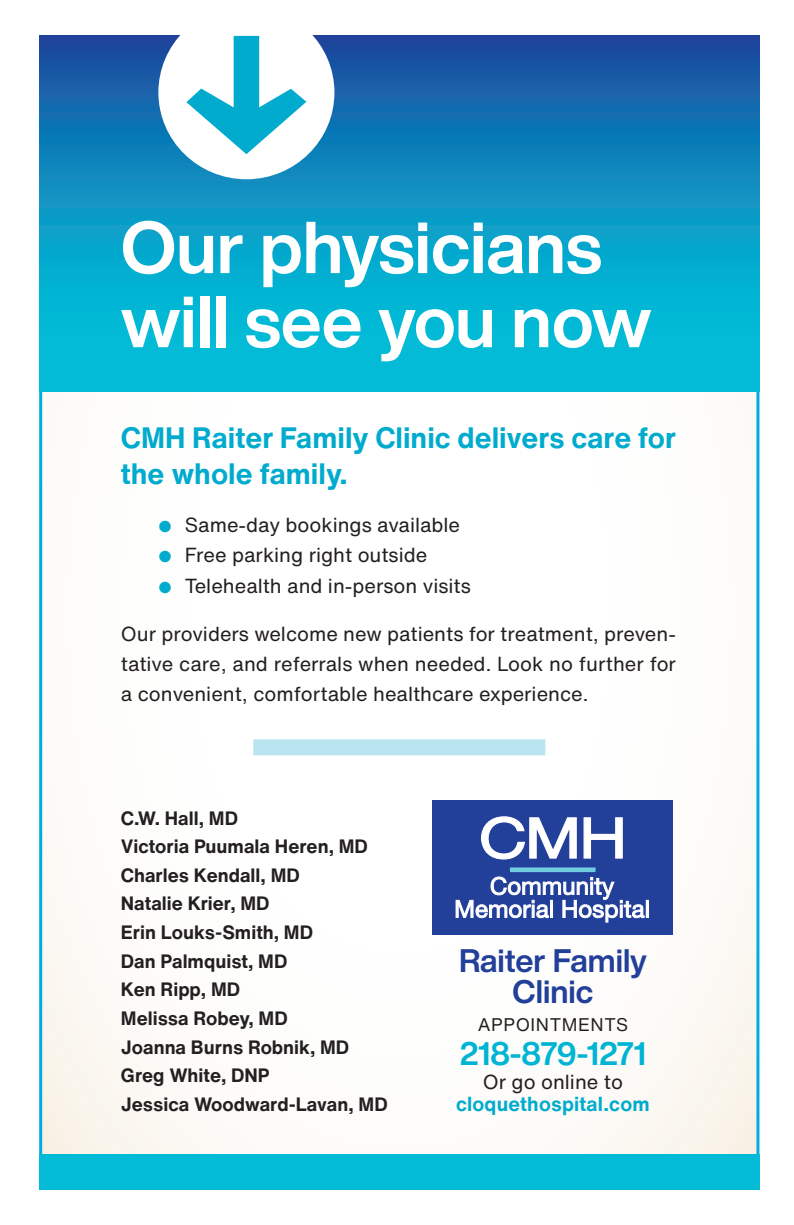
<style>
.page{position:relative;width:794px;height:1225px;background:#fff}
.page>*{position:absolute;margin:0;border:0;box-sizing:border-box;transform-origin:0 0}
.t1{font:700 72px/74px "Helvetica Now Display";color:#fff}
.t2{font:700 32px/30.6px "Helvetica Now Display";color:#223f99;text-align:center}
.t3{font:700 32px "Helvetica Now Display";letter-spacing:-.01em;color:#00b4d3}
.t4{font:700 29px/36px "Helvetica Now Text";color:#00abcd}
.t5{font:20px/30px "Helvetica Now Text";color:#231f20;text-align:justify}
.t6{font:700 20px/22px "Helvetica Now Text";letter-spacing:.01em;color:#00abcd;text-align:center}
.t7{font:700 19px/28.6px "Helvetica Now Text";color:#231f20}
.t8{font:18px "Helvetica Now Text";color:#231f20}
.s1{color:#00abcd}
.s2{font-weight:400;color:#231f20}
</style>
<div class="page">
<svg style="left:39px;top:36px;width:720px;height:356px;background:#0a95c4"></svg>
<div style="left:39px;top:1154px;width:720px;height:35px;background:#03bbd7"></div>
<div style="left:432px;top:800px;width:240px;height:134px;background:#223f99"></div>
<svg style="left:480px;top:816px;width:97px;height:44px"></svg>
<svg style="left:583px;top:817px;width:40px;height:42px"></svg>
<svg style="left:455px;top:876px;width:193px;height:46px"></svg>
<div style="left:510px;top:867px;width:85px;height:5px;background:#71cee1"></div>
<svg style="left:158px;top:36px;width:176px;height:143px"></svg>
<div style="left:253px;top:739px;width:292px;height:16px;background:#bae4ef"></div>
<p class="t1" style="left:121px;top:210px;width:532px">Our physicians will see you now</p>
<p class="t4" style="left:121px;top:419px;width:556px">CMH Raiter Family Clinic delivers care for the whole family.</p>
<p class="t5" style="left:159px;top:510px;width:303px"><span class="s1">●</span> same-day bookings available</p>
<p class="t5" style="left:159px;top:540px;width:270px"><span class="s1">●</span> Free parking right outside</p>
<p class="t5" style="left:159px;top:570px;width:313px"><span class="s1">●</span> telehealth and in-person visits</p>
<p class="t5" style="left:121px;top:618px;width:556px">our providers welcome new patients for treatment, preven&shy;tative care, and referrals when needed. Look no further for a convenient, comfortable healthcare experience.</p>
<p class="t7" style="left:121px;top:803px;width:268px">C.W. Hall, MD<br>Victoria Puumala Heren, MD<br>Charles Kendall, MD<br>Natalie Krier, MD<br>Erin Louks-Smith, MD<br>Dan Palmquist, MD<br>Ken Ripp, MD<br>Melissa Robey, MD<br>Joanna Burns Robnik, MD<br>Greg White, DNP<br>Jessica Woodward-Lavan, MD</p>
<p class="t2" style="left:459px;top:945px;width:189px">Raiter Family<br>Clinic</p>
<p class="t8" style="left:478px;top:1011px;width:152px">Appointments</p>
<p class="t3" style="left:460px;top:1031px;width:188px">218-879-1271</p>
<p class="t6" style="left:456px;top:1070px;width:195px"><span class="s2">or go online to </span>cloquethospital.com</p>
</div>
